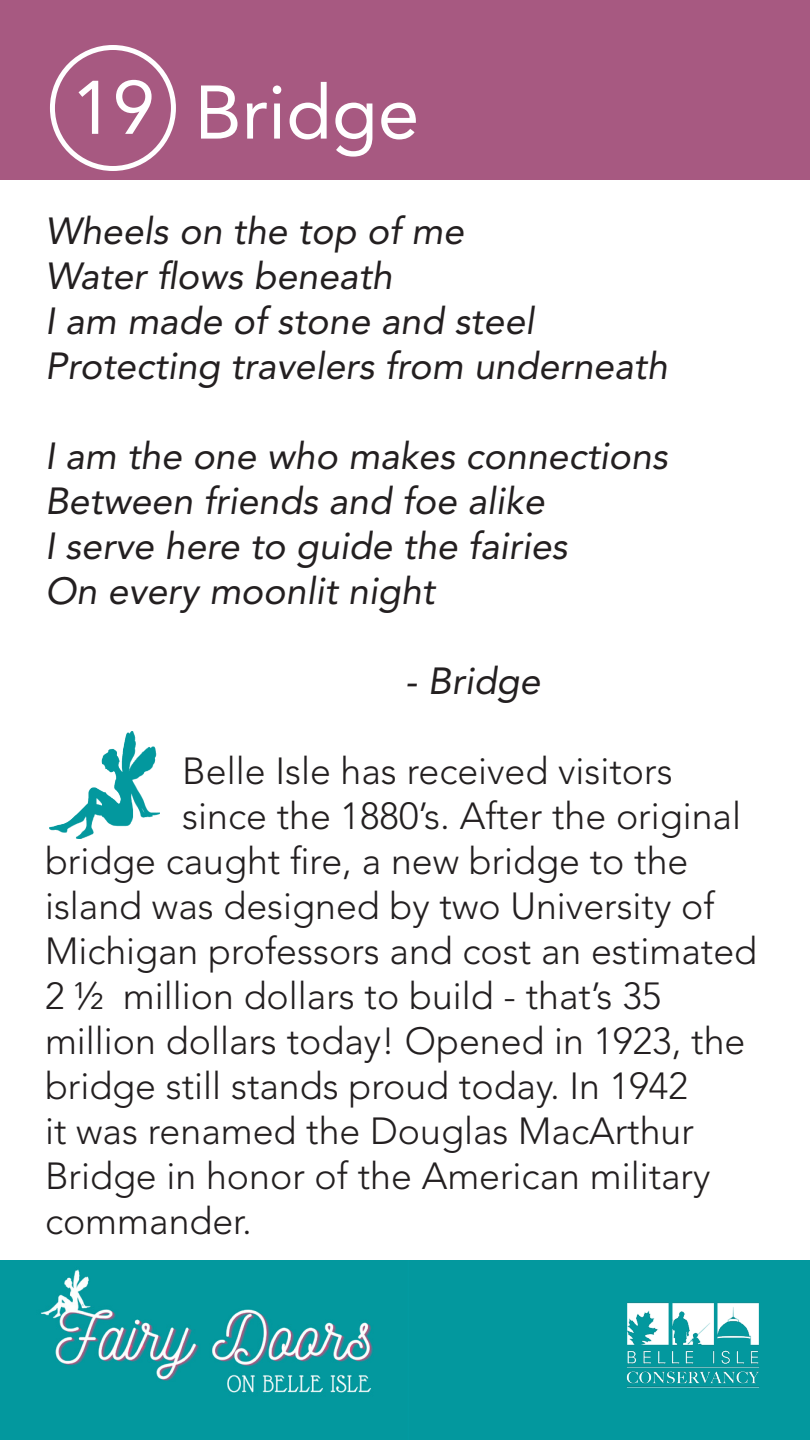
<style>
.page{position:relative;width:810px;height:1440px;background:#fff}
.page>*{position:absolute;margin:0;border:0;box-sizing:border-box;transform-origin:0 0}
.t1{font:75px "Avenir LT Std";color:#fff}
.t2{font:300 37.5px "Avenir LT Std";color:#231f20}
.t3{font:italic 37.5px "Avenir LT Std";color:#231f20}
</style>
<div class="page">
<div style="left:0;top:0;width:810px;height:180px;background:#a75981"></div>
<div style="left:0;top:1260px;width:810px;height:180px;background:#03989e"></div>
<img style="left:41px;top:1269px;width:332px;height:124px">
<img style="left:626px;top:1302px;width:134px;height:86px">
<div style="left:50px;top:45px;width:126px;height:126px;border:5px solid #fff;border-radius:50%"></div>
<img style="left:50px;top:731px;width:110px;height:107px">
<p class="t1" style="left:71px;top:64px;width:85px">19</p>
<p class="t1" style="left:194px;top:69px;width:226px">Bridge</p>
<p class="t3" style="left:45px;top:210px;width:421px">Wheels on the top of me</p>
<p class="t3" style="left:45px;top:255px;width:349px">Water flows beneath</p>
<p class="t3" style="left:45px;top:300px;width:491px">I am made of stone and steel</p>
<p class="t3" style="left:45px;top:345px;width:624px">Protecting travelers from underneath</p>
<p class="t3" style="left:45px;top:435px;width:624px">I am the one who makes connections</p>
<p class="t3" style="left:45px;top:480px;width:501px">Between friends and foe alike</p>
<p class="t3" style="left:45px;top:525px;width:524px">I serve here to guide the fairies</p>
<p class="t3" style="left:45px;top:570px;width:391px">On every moonlit night</p>
<p class="t3" style="left:405px;top:660px;width:137px">- Bridge</p>
<p class="t2" style="left:182px;top:749px;width:492px">Belle Isle has received visitors</p>
<p class="t2" style="left:182px;top:794px;width:560px">since the 1880’s. After the original</p>
<p class="t2" style="left:45px;top:839px;width:645px">bridge caught fire, a new bridge to the</p>
<p class="t2" style="left:45px;top:884px;width:671px">island was designed by two University of</p>
<p class="t2" style="left:45px;top:929px;width:714px">Michigan professors and cost an estimated</p>
<p class="t2" style="left:45px;top:974px;width:618px">2 ½ million dollars to build - that’s 35</p>
<p class="t2" style="left:45px;top:1019px;width:702px">million dollars today! Opened in 1923, the</p>
<p class="t2" style="left:45px;top:1064px;width:644px">bridge still stands proud today. In 1942</p>
<p class="t2" style="left:45px;top:1109px;width:650px">it was renamed the Douglas MacArthur</p>
<p class="t2" style="left:45px;top:1154px;width:667px">Bridge in honor of the American military</p>
<p class="t2" style="left:45px;top:1199px;width:209px">commander.</p>
</div>
